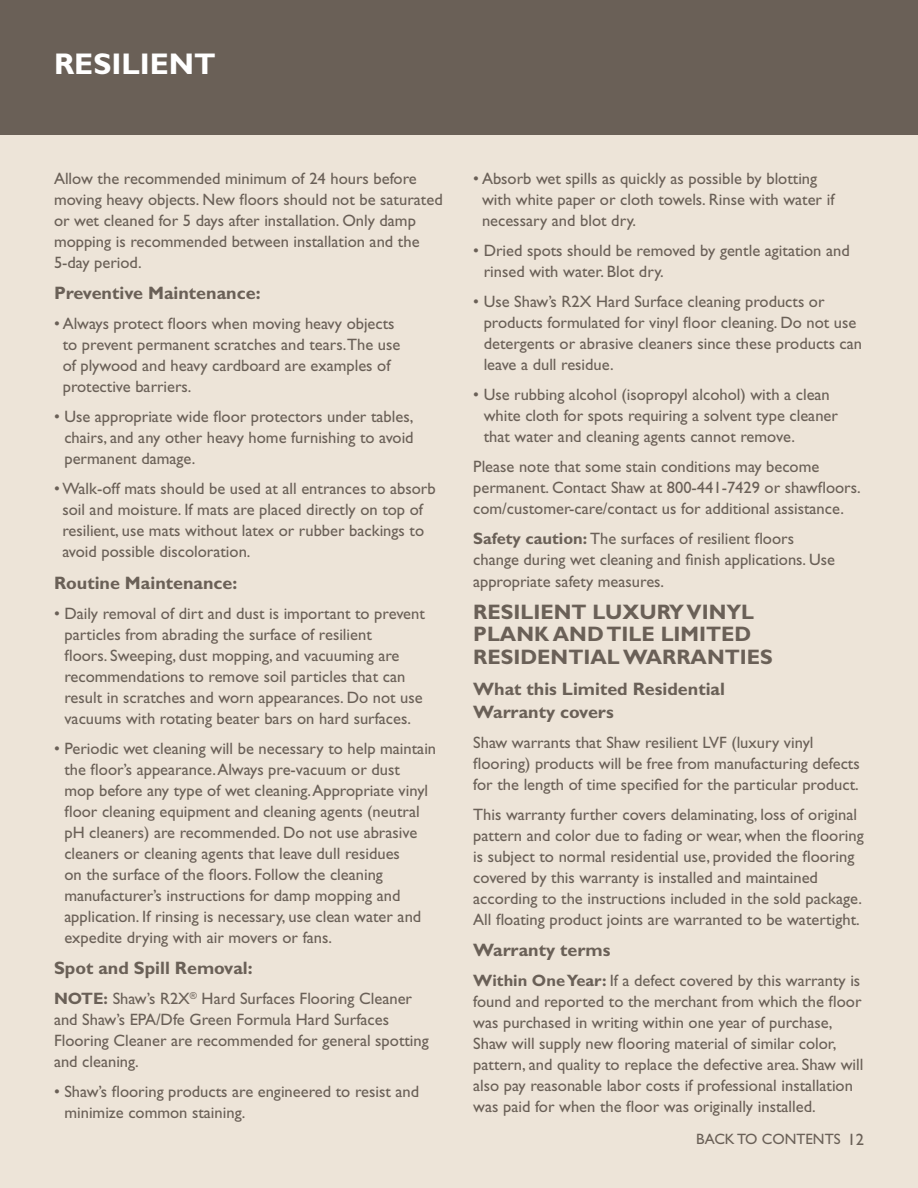
<style>
.page{position:relative;width:918px;height:1188px;background:#ede4d8}
.page>*{position:absolute;margin:0;border:0;box-sizing:border-box;transform-origin:0 0}
.t1{font:700 30px "Gill Sans Std";color:#fff}
.t2{font:700 21px/22.5px "Gill Sans Std";color:#6a6057}
.t3{font:700 18px/22.5px "Gill Sans Std";color:#6a6057}
.t4{font:16.5px/21px "Gill Sans Std";color:#6a6057}
.t5{font:15px "Gill Sans Std";color:#6a6057}
.s1{font-weight:700}
.s2{font-size:16.5px}
</style>
<div class="page">
<div style="left:0;top:0;width:918px;height:134px;background:#6a6057"></div>
<h1 class="t1" style="left:54px;top:47px;width:163px">RESILIENT</h1>
<p class="t4" style="left:54px;top:168px;width:390px">Allow the recommended minimum of 24 hours before moving heavy objects. New floors should not be saturated or wet cleaned for 5 days after installation. Only damp mopping is recommended between installation and the 5-day period.</p>
<p class="t3" style="left:54px;top:282px;width:208px">Preventive Maintenance:</p>
<p class="t4" style="left:63px;top:313px;width:339px;text-indent:-9px">• Always protect floors when moving heavy objects to prevent permanent scratches and tears.The use of plywood and heavy cardboard are examples of protective barriers.</p>
<p class="t4" style="left:64px;top:406px;width:351px;text-align:justify;text-indent:-10px">• Use appropriate wide floor protectors under tables, chairs, and any other heavy home furnishing to avoid permanent damage.</p>
<p class="t4" style="left:62px;top:478px;width:375px;text-indent:-8px">• Walk-off mats should be used at all entrances to absorb soil and moisture. If mats are placed directly on top of resilient, use mats without latex or rubber backings to avoid possible discoloration.</p>
<p class="t3" style="left:54px;top:571px;width:185px">Routine Maintenance:</p>
<p class="t4" style="left:64px;top:603px;width:362px;text-indent:-10px">• Daily removal of dirt and dust is important to prevent particles from abrading the surface of resilient<br>floors. Sweeping, dust mopping, and vacuuming are recommendations to remove soil particles that can result in scratches and worn appearances. Do not use vacuums with rotating beater bars on hard surfaces.</p>
<p class="t4" style="left:64px;top:738px;width:373px;text-indent:-10px">• Periodic wet cleaning will be necessary to help maintain the floor’s appearance. Always pre-vacuum or dust<br>mop before any type of wet cleaning. Appropriate vinyl floor cleaning equipment and cleaning agents (neutral pH cleaners) are recommended. Do not use abrasive cleaners or cleaning agents that leave dull residues<br>on the surface of the floors. Follow the cleaning manufacturer’s instructions for damp mopping and application. If rinsing is necessary, use clean water and expedite drying with air movers or fans.</p>
<p class="t3" style="left:54px;top:957px;width:200px">Spot and Spill Removal:</p>
<p class="t4" style="left:54px;top:988px;width:376px"><span class="s1">NOTE:</span> Shaw’s R2X<sup>®</sup> Hard Surfaces Flooring Cleaner and Shaw’s EPA/Dfe Green Formula Hard Surfaces Flooring Cleaner are recommended for general spotting and cleaning.</p>
<p class="t4" style="left:64px;top:1081px;width:356px;text-indent:-10px">• Shaw’s flooring products are engineered to resist and minimize common staining.</p>
<p class="t4" style="left:482px;top:168px;width:354px;text-indent:-9px">• Absorb wet spills as quickly as possible by blotting with white paper or cloth towels. Rinse with water if necessary and blot dry.</p>
<p class="t4" style="left:484px;top:240px;width:368px;text-indent:-10px">• Dried spots should be removed by gentle agitation and rinsed with water. Blot dry.</p>
<p class="t4" style="left:484px;top:291px;width:380px;text-indent:-10px">• Use Shaw’s R2X Hard Surface cleaning products or products formulated for vinyl floor cleaning. Do not use detergents or abrasive cleaners since these products can leave a dull residue.</p>
<p class="t4" style="left:484px;top:384px;width:356px;text-indent:-10px">• Use rubbing alcohol (isopropyl alcohol) with a clean white cloth for spots requiring a solvent type cleaner that water and cleaning agents cannot remove.</p>
<p class="t4" style="left:473px;top:456px;width:389px">Please note that some stain conditions may become permanent. Contact Shaw at 800-441-7429 or shawfloors. com/customer-care/contact us for additional assistance.</p>
<p class="t4" style="left:473px;top:528px;width:363px"><span class="s1">Safety caution:</span> The surfaces of resilient floors change during wet cleaning and finish applications. Use</p>
<p class="t4" style="left:473px;top:571px;width:192px">appropriate safety measures.</p>
<p class="t2" style="left:473px;top:600px;width:301px">RESILIENT LUXURY VINYL<br>PLANK AND TILE LIMITED<br>RESIDENTIAL WARRANTIES</p>
<p class="t3" style="left:473px;top:678px;width:253px">What this Limited Residential<br>Warranty covers</p>
<p class="t4" style="left:473px;top:732px;width:388px">Shaw warrants that Shaw resilient LVF (luxury vinyl flooring) products will be free from manufacturing defects for the length of time specified for the particular product.</p>
<p class="t4" style="left:473px;top:804px;width:392px">This warranty further covers delaminating, loss of original pattern and color due to fading or wear, when the flooring is subject to normal residential use, provided the flooring covered by this warranty is installed and maintained according to the instructions included in the sold package.<br>All floating product joints are warranted to be watertight.</p>
<p class="t3" style="left:473px;top:939px;width:139px">Warranty terms</p>
<p class="t4" style="left:473px;top:970px;width:392px"><span class="s1">Within One Year:</span> If a defect covered by this warranty is found and reported to the merchant from which the floor was purchased in writing within one year of purchase, Shaw will supply new flooring material of similar color, pattern, and quality to replace the defective area. Shaw will also pay reasonable labor costs if professional installation was paid for when the floor was originally installed.</p>
<p class="t5" style="left:696px;top:1131px;width:169px">BACK TO CONTENTS <span class="s2">12</span></p>
</div>
